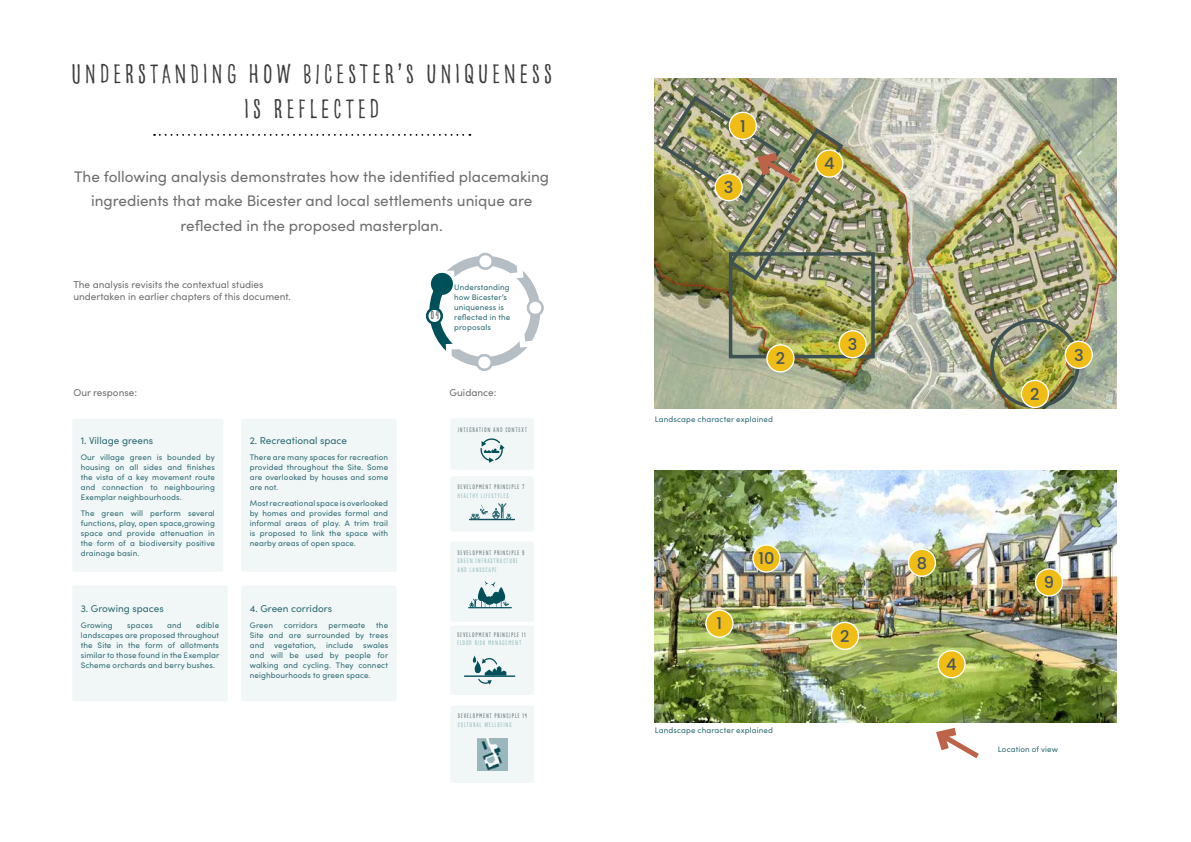
<style>
.page{position:relative;width:1191px;height:842px;background:#fff}
.page>*{position:absolute;margin:0;border:0;box-sizing:border-box;transform-origin:0 0}
.t1{font:28.7px/34.4px "Goodlife Sans Condensed";letter-spacing:.1em;color:#3c3c3b;text-align:center}
.t2{font:500 16.2px "Poppins";color:#435464}
.t3{font:15.3px/24.9px "Sofia Pro";color:#706f6f;text-align:center}
.t4{font:12px "Goodlife Sans Condensed";color:#3c3c3b}
.t5{font:10px/12px "Sofia Pro";color:#706f6f}
.t6{font:10px "Sofia Pro";color:#2e6c73}
.t7{font:8px/10px "Sofia Pro";letter-spacing:.015em;color:#2e6c73;text-align:justify}
.t8{font:7px "Goodlife Sans Condensed";letter-spacing:.1em;color:#4e5f60}
.t9{font:7px/8.4px "Goodlife Sans Condensed";letter-spacing:.1em;color:#82b2b2}
</style>
<div class="page">
<img style="left:655px;top:79px;width:461px;height:329px">
<div style="left:990px;top:319px;width:89px;height:89px;border:4px solid #3e5253;border-radius:50%"></div>
<div style="left:729px;top:252px;width:145px;height:106px;border:4px solid #3e5253"></div>
<svg style="left:425px;top:252px;width:119px;height:119px"></svg>
<div style="left:72px;top:419px;width:151px;height:153px;background:#f1f6f7;border-radius:2px"></div>
<div style="left:72px;top:585px;width:156px;height:116px;background:#f1f6f7;border-radius:2px"></div>
<div style="left:450px;top:418px;width:84px;height:52px;background:#f1f6f7;border-radius:2px"></div>
<svg style="left:480px;top:438px;width:25px;height:25px"></svg>
<div style="left:450px;top:476px;width:84px;height:56px;background:#f1f6f7;border-radius:2px"></div>
<hr style="left:469px;top:519px;width:45px;height:1px;background:#0e4e58">
<svg style="left:471px;top:503px;width:40px;height:17px"></svg>
<div style="left:450px;top:706px;width:84px;height:77px;background:#f1f6f7;border-radius:2px"></div>
<img style="left:477px;top:739px;width:30px;height:32px">
<div style="left:450px;top:626px;width:84px;height:69px;background:#f1f6f7;border-radius:2px"></div>
<hr style="left:464px;top:675px;width:50px;height:2px;background:#014f59">
<svg style="left:473px;top:655px;width:33px;height:30px"></svg>
<div style="left:450px;top:542px;width:84px;height:80px;background:#f1f6f7;border-radius:2px"></div>
<hr style="left:468px;top:607px;width:43px;height:1px;background:#00505a">
<svg style="left:469px;top:581px;width:40px;height:27px"></svg>
<div style="left:241px;top:419px;width:156px;height:153px;background:#f1f6f7;border-radius:2px"></div>
<div style="left:241px;top:585px;width:156px;height:116px;background:#f1f6f7;border-radius:2px"></div>
<svg style="left:154px;top:134px;width:316px;height:2px"></svg>
<div style="left:767px;top:345px;width:27px;height:27px;background:#f0bd16;border-radius:50%"></div>
<div style="left:766px;top:344px;width:28px;height:28px;border:1px solid #fff;border-radius:50%"></div>
<div style="left:1021px;top:380px;width:27px;height:27px;background:#f0bd16;border-radius:50%"></div>
<div style="left:1020px;top:380px;width:29px;height:28px;border:1px solid #fff;border-radius:50%"></div>
<div style="left:839px;top:331px;width:27px;height:27px;background:#f0bd16;border-radius:50%"></div>
<div style="left:838px;top:330px;width:28px;height:28px;border:1px solid #fff;border-radius:50%"></div>
<div style="left:1065px;top:341px;width:27px;height:27px;background:#f0bd16;border-radius:50%"></div>
<div style="left:1064px;top:341px;width:29px;height:28px;border:1px solid #fff;border-radius:50%"></div>
<img style="left:655px;top:471px;width:461px;height:251px">
<div style="left:706px;top:610px;width:27px;height:27px;background:#f0bd16;border-radius:50%"></div>
<div style="left:705px;top:609px;width:28px;height:29px;border:1px solid #fff;border-radius:50%"></div>
<div style="left:831px;top:622px;width:27px;height:27px;background:#f0bd16;border-radius:50%"></div>
<div style="left:831px;top:622px;width:28px;height:28px;border:1px solid #fff;border-radius:50%"></div>
<div style="left:938px;top:651px;width:27px;height:27px;background:#f0bd16;border-radius:50%"></div>
<div style="left:937px;top:650px;width:28px;height:28px;border:1px solid #fff;border-radius:50%"></div>
<div style="left:1035px;top:569px;width:27px;height:27px;background:#f0bd16;border-radius:50%"></div>
<div style="left:1035px;top:568px;width:28px;height:29px;border:1px solid #fff;border-radius:50%"></div>
<div style="left:753px;top:545px;width:27px;height:27px;background:#f0bd16;border-radius:50%"></div>
<div style="left:752px;top:544px;width:28px;height:29px;border:1px solid #fff;border-radius:50%"></div>
<div style="left:908px;top:549px;width:27px;height:27px;background:#f0bd16;border-radius:50%"></div>
<div style="left:907px;top:549px;width:29px;height:28px;border:1px solid #fff;border-radius:50%"></div>
<img style="left:659px;top:93px;width:187px;height:190px">
<svg style="left:931px;top:722px;width:53px;height:37px"></svg>
<h1 class="t1" style="left:71px;top:57px;width:483px">UNDERSTANDING HOW BICESTER’S UNIQUENESS<br>IS REFLECTED</h1>
<h3 class="t3" style="left:74px;top:163px;width:476px">The following analysis demonstrates how the identified placemaking ingredients that make Bicester and local settlements unique are reflected in the proposed masterplan.</h3>
<p class="t5" style="left:73px;top:278px;width:219px">The analysis revisits the contextual studies undertaken in earlier chapters of this document.</p>
<h3 class="t4" style="left:430px;top:309px;width:10px">04</h3>
<p class="t7" style="left:454px;top:281px;width:58px;text-align:left">Understanding how Bicester’s uniqueness is reflected in the proposals</p>
<p class="t5" style="left:73px;top:386px;width:65px">Our response:</p>
<p class="t5" style="left:449px;top:386px;width:48px">Guidance:</p>
<p class="t8" style="left:458px;top:426px;width:71px">INTEGRATION AND CONTEXT</p>
<p class="t6" style="left:81px;top:433px;width:74px">1. Village greens</p>
<p class="t7" style="left:81px;top:452px;width:136px">Our village green is bounded by housing on all sides and finishes the vista of a key movement route and connection to neighbouring Exemplar neighbourhoods.</p>
<p class="t7" style="left:81px;top:508px;width:136px">The green will perform several functions, play, open space,growing space and provide attenuation in the form of a biodiversity positive drainage basin.</p>
<p class="t6" style="left:81px;top:601px;width:85px">3. Growing spaces</p>
<p class="t7" style="left:81px;top:620px;width:34px">Growing</p>
<p class="t7" style="left:127px;top:620px;width:27px">spaces</p>
<p class="t7" style="left:167px;top:620px;width:16px">and</p>
<p class="t7" style="left:81px;top:620px;width:140px;text-indent:115px">edible landscapes are proposed throughout the Site in the form of allotments similar to those found in the Exemplar Scheme orchards and berry bushes.</p>
<p class="t6" style="left:250px;top:433px;width:99px">2. Recreational space</p>
<p class="t7" style="left:250px;top:452px;width:140px">There are many spaces for recreation provided throughout the Site. Some are overlooked by houses and some are not.</p>
<p class="t7" style="left:250px;top:498px;width:140px">Most recreational space is overlooked by homes and provides formal and informal areas of play. A trim trail is proposed to link the space with nearby areas of open space.</p>
<p class="t6" style="left:250px;top:601px;width:84px">4. Green corridors</p>
<p class="t7" style="left:250px;top:620px;width:25px">Green</p>
<p class="t7" style="left:284px;top:620px;width:35px">corridors</p>
<p class="t7" style="left:329px;top:620px;width:38px">permeate</p>
<p class="t7" style="left:250px;top:620px;width:140px;text-indent:126px">the Site and are surrounded by trees and</p>
<p class="t7" style="left:250px;top:640px;width:140px;text-indent:113px">swales and will be used by people for walking and cycling. They connect neighbourhoods to green space.</p>
<p class="t7" style="left:274px;top:640px;width:43px">vegetation,</p>
<p class="t7" style="left:326px;top:640px;width:29px">include</p>
<p class="t8" style="left:457px;top:483px;width:69px">DEVELOPMENT PRINCIPLE 7</p>
<p class="t9" style="left:457px;top:491px;width:53px">HEALTHY LIFESTYLES</p>
<p class="t8" style="left:457px;top:548px;width:69px">DEVELOPMENT PRINCIPLE 9</p>
<p class="t9" style="left:457px;top:557px;width:62px">GREEN INFRASTRUCTURE<br>AND LANDSCAPE</p>
<p class="t8" style="left:457px;top:631px;width:70px">DEVELOPMENT PRINCIPLE 11</p>
<p class="t9" style="left:457px;top:639px;width:66px">FLOOD RISK MANAGEMENT</p>
<p class="t8" style="left:458px;top:712px;width:71px">DEVELOPMENT PRINCIPLE 14</p>
<p class="t9" style="left:458px;top:720px;width:55px">CULTURAL WELLBEING</p>
<h2 class="t2" style="left:740px;top:116px;width:7px">1</h2>
<h2 class="t2" style="left:724px;top:178px;width:11px">3</h2>
<h2 class="t2" style="left:824px;top:154px;width:12px">4</h2>
<h2 class="t2" style="left:776px;top:349px;width:11px">2</h2>
<p class="t7" style="left:655px;top:413px;width:120px">Landscape character explained</p>
<h2 class="t2" style="left:848px;top:335px;width:11px">3</h2>
<h2 class="t2" style="left:1030px;top:385px;width:11px">2</h2>
<h2 class="t2" style="left:1074px;top:345px;width:11px">3</h2>
<h2 class="t2" style="left:716px;top:614px;width:7px">1</h2>
<h2 class="t2" style="left:758px;top:549px;width:18px">10</h2>
<h2 class="t2" style="left:916px;top:553px;width:12px">8</h2>
<h2 class="t2" style="left:840px;top:626px;width:11px">2</h2>
<h2 class="t2" style="left:946px;top:655px;width:12px">4</h2>
<p class="t7" style="left:655px;top:725px;width:120px">Landscape character explained</p>
<h2 class="t2" style="left:1044px;top:573px;width:12px">9</h2>
<p class="t7" style="left:998px;top:744px;width:62px">Location of view</p>
</div>
